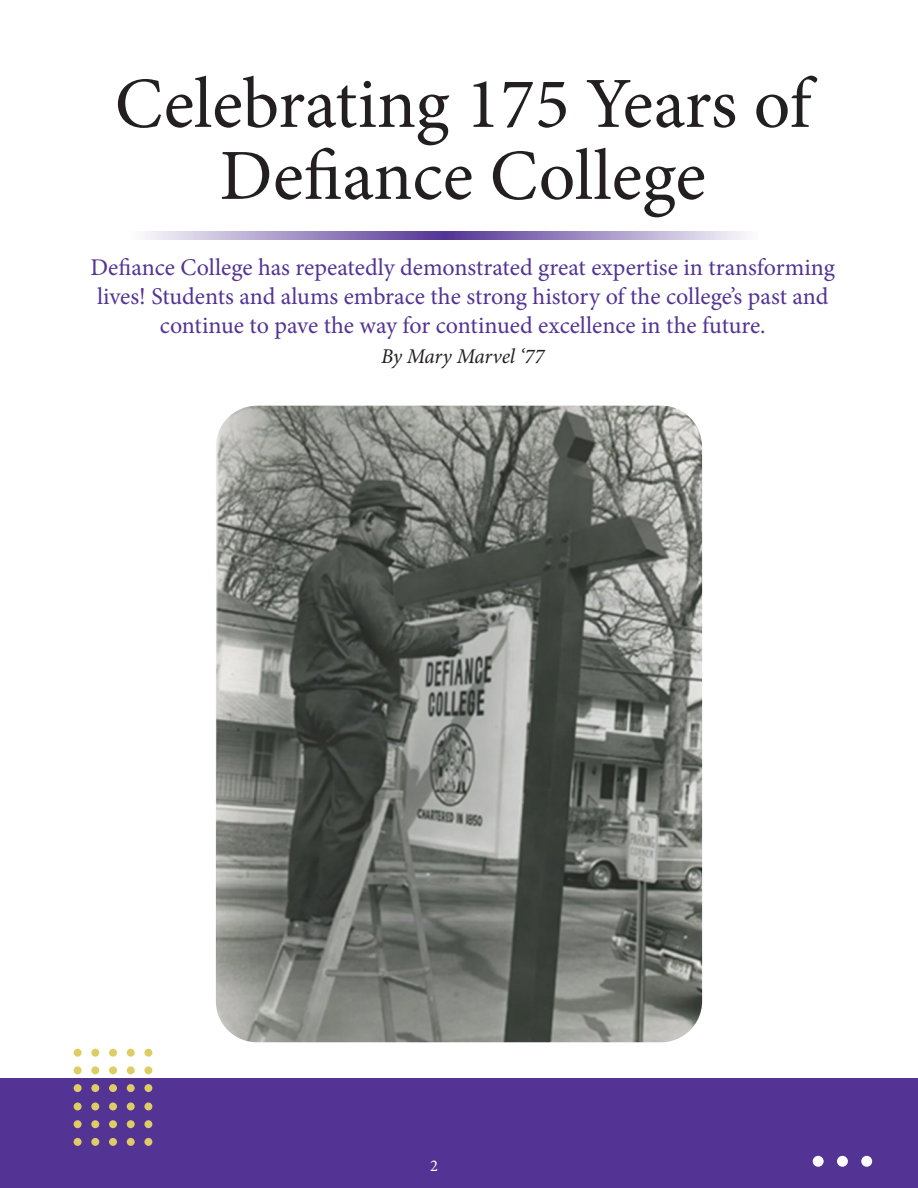
<style>
.page{position:relative;width:918px;height:1188px;background:#fff}
.page>*{position:absolute;margin:0;border:0;box-sizing:border-box;transform-origin:0 0}
.t1{font:72px/72px "Minion Pro";color:#231f20;text-align:center}
.t2{font:24px/28.8px "Minion Pro";color:#533394;text-align:center}
.t3{font:italic 21px "Minion Pro";letter-spacing:-.015em;color:#231f20}
.t4{font:16.5px "Minion Pro";color:#fff}
</style>
<div class="page">
<img style="left:216px;top:406px;width:486px;height:636px">
<svg style="left:446px;top:231px;width:300px;height:9px;background:#a494c6"></svg>
<svg style="left:145px;top:231px;width:301px;height:9px;background:#a493c6"></svg>
<div style="left:0;top:1079px;width:918px;height:109px;background:#533394"></div>
<div style="left:861px;top:1156px;width:11px;height:11px;background:#fff;border-radius:50%"></div>
<div style="left:837px;top:1156px;width:11px;height:11px;background:#fff;border-radius:50%"></div>
<div style="left:813px;top:1156px;width:11px;height:11px;background:#fff;border-radius:50%"></div>
<div style="left:74px;top:1138px;width:8px;height:8px;background:#ddcd64;border-radius:50%"></div>
<div style="left:74px;top:1120px;width:8px;height:8px;background:#ddcd64;border-radius:50%"></div>
<div style="left:74px;top:1103px;width:8px;height:7px;background:#ddcd64;border-radius:50%"></div>
<div style="left:91px;top:1138px;width:8px;height:8px;background:#ddcd64;border-radius:50%"></div>
<div style="left:91px;top:1120px;width:8px;height:8px;background:#ddcd64;border-radius:50%"></div>
<div style="left:91px;top:1103px;width:8px;height:7px;background:#ddcd64;border-radius:50%"></div>
<div style="left:109px;top:1138px;width:8px;height:8px;background:#ddcd64;border-radius:50%"></div>
<div style="left:109px;top:1120px;width:8px;height:8px;background:#ddcd64;border-radius:50%"></div>
<div style="left:109px;top:1103px;width:8px;height:7px;background:#ddcd64;border-radius:50%"></div>
<div style="left:127px;top:1138px;width:8px;height:8px;background:#ddcd64;border-radius:50%"></div>
<div style="left:127px;top:1120px;width:8px;height:8px;background:#ddcd64;border-radius:50%"></div>
<div style="left:127px;top:1103px;width:8px;height:7px;background:#ddcd64;border-radius:50%"></div>
<div style="left:144px;top:1138px;width:8px;height:8px;background:#ddcd64;border-radius:50%"></div>
<div style="left:144px;top:1120px;width:8px;height:8px;background:#ddcd64;border-radius:50%"></div>
<div style="left:144px;top:1103px;width:8px;height:7px;background:#ddcd64;border-radius:50%"></div>
<div style="left:74px;top:1084px;width:8px;height:8px;background:#ddcd64;border-radius:50%"></div>
<div style="left:74px;top:1066px;width:8px;height:8px;background:#ddcd64;border-radius:50%"></div>
<div style="left:74px;top:1049px;width:8px;height:8px;background:#ddcd64;border-radius:50%"></div>
<div style="left:91px;top:1084px;width:8px;height:8px;background:#ddcd64;border-radius:50%"></div>
<div style="left:91px;top:1066px;width:8px;height:8px;background:#ddcd64;border-radius:50%"></div>
<div style="left:91px;top:1049px;width:8px;height:8px;background:#ddcd64;border-radius:50%"></div>
<div style="left:109px;top:1084px;width:8px;height:8px;background:#ddcd64;border-radius:50%"></div>
<div style="left:109px;top:1066px;width:8px;height:8px;background:#ddcd64;border-radius:50%"></div>
<div style="left:109px;top:1049px;width:8px;height:8px;background:#ddcd64;border-radius:50%"></div>
<div style="left:127px;top:1084px;width:8px;height:8px;background:#ddcd64;border-radius:50%"></div>
<div style="left:127px;top:1066px;width:8px;height:8px;background:#ddcd64;border-radius:50%"></div>
<div style="left:127px;top:1049px;width:8px;height:8px;background:#ddcd64;border-radius:50%"></div>
<div style="left:144px;top:1084px;width:8px;height:8px;background:#ddcd64;border-radius:50%"></div>
<div style="left:144px;top:1066px;width:8px;height:8px;background:#ddcd64;border-radius:50%"></div>
<div style="left:144px;top:1049px;width:8px;height:8px;background:#ddcd64;border-radius:50%"></div>
<p class="t1" style="left:115px;top:68px;width:698px">Celebrating 175 Years of<br>Defiance College</p>
<p class="t2" style="left:90px;top:253px;width:746px">Defiance College has repeatedly demonstrated great expertise in transforming lives! Students and alums embrace the strong history of the college’s past and continue to pave the way for continued excellence in the future.</p>
<p class="t3" style="left:381px;top:342px;width:165px">By Mary Marvel ‘77</p>
<p class="t4" style="left:430px;top:1155px;width:9px">2</p>
</div>
